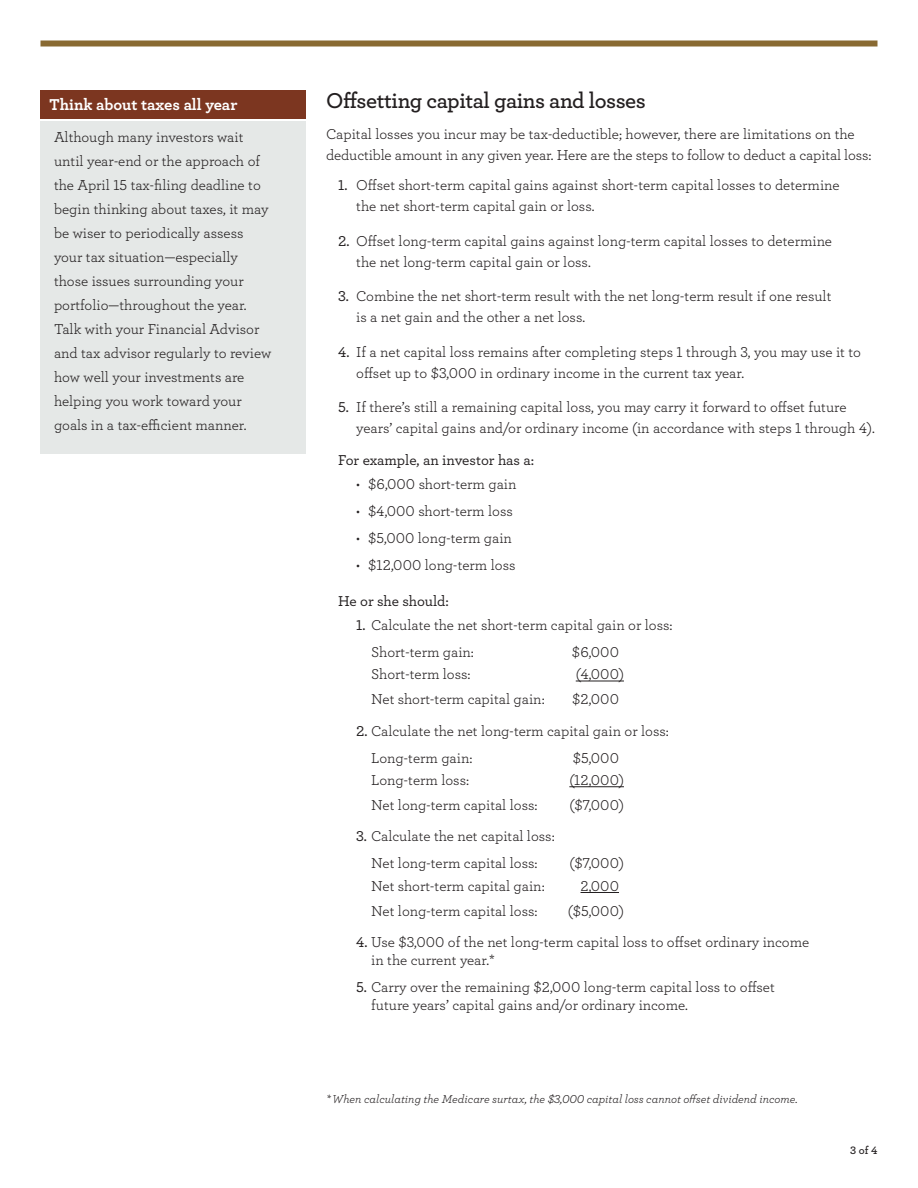
<style>
.page{position:relative;width:918px;height:1188px;background:#fff}
.page>*{position:absolute;margin:0;border:0;box-sizing:border-box;transform-origin:0 0}
.t1{font:600 22.5px "Archer";letter-spacing:-.02em;color:#231f20}
.t2{font:700 16.5px "Archer";color:#fff}
.t3{font:15px/24px "Archer";color:#231f20}
.t4{font:500 15px "Archer";letter-spacing:-.01em;color:#231f20}
.t5{font:italic 12px "Archer";color:#231f20}
.t6{font:600 11.25px "Archer";color:#231f20}
.s1{font-weight:500}
</style>
<div class="page">
<div style="left:40px;top:40px;width:838px;height:6px;background:#896a32"></div>
<div style="left:40px;top:121px;width:266px;height:332px;background:#e5e8e7"></div>
<hr style="left:581px;top:892px;width:38px;height:1px;background:#231f20">
<hr style="left:569px;top:786px;width:55px;height:1px;background:#231f20">
<hr style="left:576px;top:681px;width:48px;height:1px;background:#231f20">
<div style="left:40px;top:90px;width:266px;height:28px;background:#7c3620"></div>
<h3 class="t2" style="left:50px;top:91px;width:190px">Think about taxes all year</h3>
<p class="t3" style="left:54px;top:124px;width:219px">Although many investors wait until year-end or the approach of the April 15 tax-fling deadline to begin thinking about taxes, it may be wiser to periodically assess your tax situation—especially those issues surrounding your portfolio—throughout the year.<br>Talk with your Financial Advisor and tax advisor regularly to review how well your investments are helping you work toward your goals in a tax-efcient manner.</p>
<h3 class="t1" style="left:326px;top:84px;width:321px">Ofsetting capital gains and losses</h3>
<p class="t3" style="left:326px;top:123px;width:547px;line-height:21px">Capital losses you incur may be tax-deductible; however, there are limitations on the deductible amount in any given year. Here are the steps to follow to deduct a capital loss:</p>
<p class="t3" style="left:356px;top:174px;width:485px;line-height:21px;text-indent:-18px"><span class="s1">1.</span> Ofset short-term capital gains against short-term capital losses to determine the net short-term capital gain or loss.</p>
<p class="t3" style="left:356px;top:230px;width:477px;line-height:21px;text-indent:-18px"><span class="s1">2.</span> Ofset long-term capital gains against long-term capital losses to determine the net long-term capital gain or loss.</p>
<p class="t3" style="left:356px;top:285px;width:477px;line-height:21px;text-indent:-18px"><span class="s1">3.</span> Combine the net short-term result with the net long-term result if one result is a net gain and the other a net loss.</p>
<p class="t3" style="left:356px;top:341px;width:506px;line-height:21px;text-indent:-18px"><span class="s1">4.</span> If a net capital loss remains after completing steps 1 through 3, you may use it to ofset up to $3,000 in ordinary income in the current tax year.</p>
<p class="t3" style="left:356px;top:396px;width:520px;line-height:21px;text-indent:-18px"><span class="s1">5.</span> If there’s still a remaining capital loss, you may carry it forward to ofset future years’ capital gains and/or ordinary income (in accordance with steps 1 through 4).</p>
<p class="t4" style="left:338px;top:449px;width:197px">For example, an investor has a:</p>
<p class="t3" style="left:356px;top:471px;width:162px">• $6,000 short-term gain</p>
<p class="t3" style="left:356px;top:498px;width:158px">• $4,000 short-term loss</p>
<p class="t3" style="left:356px;top:525px;width:157px">• $5,000 long-term gain</p>
<p class="t3" style="left:356px;top:552px;width:161px">• $12,000 long-term loss</p>
<p class="t4" style="left:338px;top:590px;width:112px">He or she should:</p>
<p class="t3" style="left:371px;top:611px;width:303px;line-height:27px;text-indent:-15px"><span class="s1">1.</span> Calculate the net short-term capital gain or loss:<br>Short-term gain:</p>
<p class="t3" style="left:572px;top:639px;width:49px">$6,000</p>
<p class="t3" style="left:371px;top:662px;width:101px">Short-term loss:</p>
<p class="t3" style="left:576px;top:662px;width:50px">(4,000)</p>
<p class="t3" style="left:371px;top:687px;width:175px">Net short-term capital gain:</p>
<p class="t3" style="left:572px;top:687px;width:48px">$2,000</p>
<p class="t3" style="left:371px;top:717px;width:299px;line-height:27px;text-indent:-15px"><span class="s1">2.</span> Calculate the net long-term capital gain or loss:<br>Long-term gain:</p>
<p class="t3" style="left:573px;top:745px;width:48px">$5,000</p>
<p class="t3" style="left:371px;top:768px;width:99px">Long-term loss:</p>
<p class="t3" style="left:569px;top:768px;width:56px">(12,000)</p>
<p class="t3" style="left:371px;top:792px;width:168px">Net long-term capital loss:</p>
<p class="t3" style="left:569px;top:792px;width:56px">($7,000)</p>
<p class="t3" style="left:356px;top:822px;width:200px;line-height:27px;text-align:center"><span class="s1">3.</span> Calculate the net capital loss:<br>Net long-term capital loss:</p>
<p class="t3" style="left:569px;top:851px;width:56px">($7,000)</p>
<p class="t3" style="left:371px;top:873px;width:175px">Net short-term capital gain:</p>
<p class="t3" style="left:581px;top:873px;width:40px">2,000</p>
<p class="t3" style="left:371px;top:898px;width:168px">Net long-term capital loss:</p>
<p class="t3" style="left:568px;top:898px;width:58px">($5,000)</p>
<p class="t3" style="left:371px;top:933px;width:439px;line-height:18px;text-indent:-15px"><span class="s1">4.</span> Use $3,000 of the net long-term capital loss to ofset ordinary income in the current year.*</p>
<p class="t3" style="left:371px;top:978px;width:405px;line-height:18px;text-indent:-15px"><span class="s1">5.</span> Carry over the remaining $2,000 long-term capital loss to ofset future years’ capital gains and/or ordinary income.</p>
<p class="t5" style="left:326px;top:1090px;width:473px">*When calculating the Medicare surtax, the $3,000 capital loss cannot ofset dividend income.</p>
<p class="t6" style="left:850px;top:1142px;width:29px">3 of 4</p>
</div>
